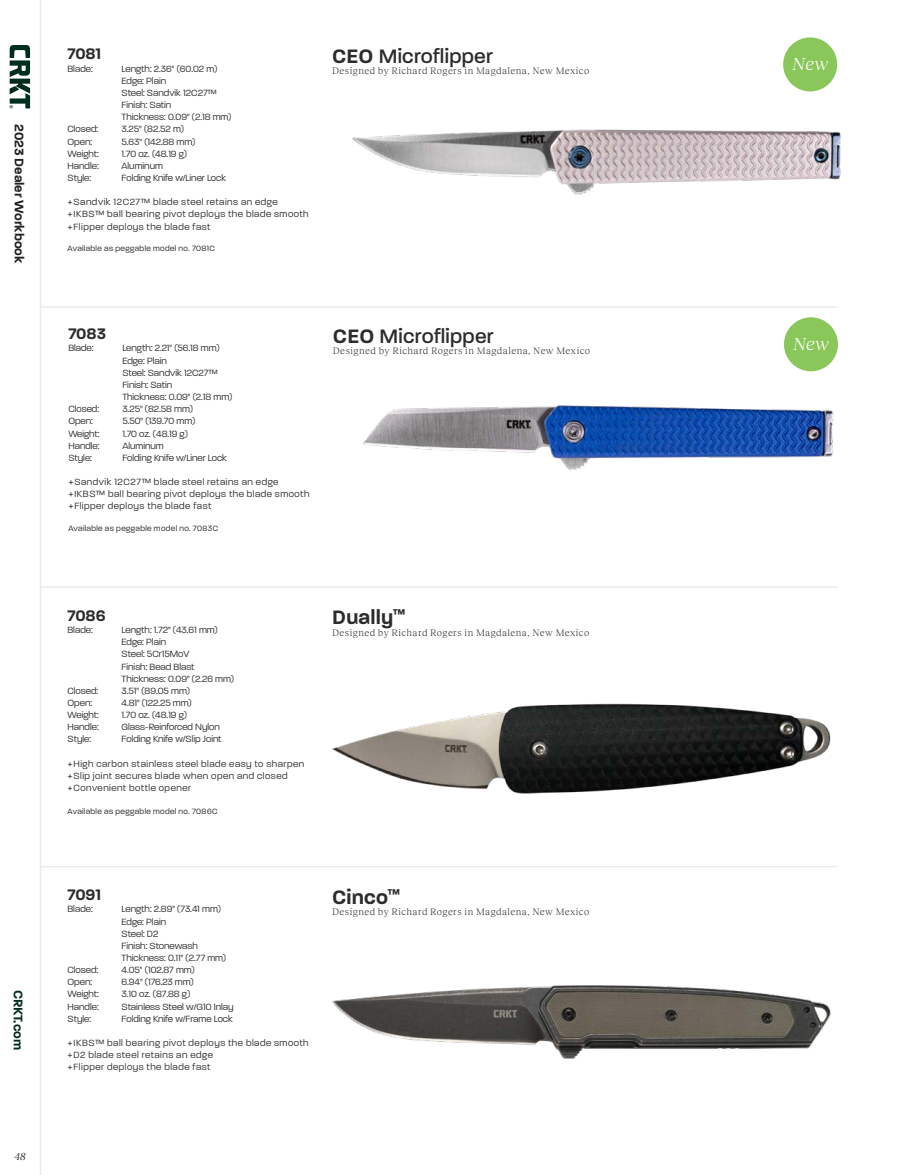
<style>
.page{position:relative;width:905px;height:1175px;background:#fff}
.page>*{position:absolute;margin:0;border:0;box-sizing:border-box;transform-origin:0 0}
.t1{font:500 21px "Paralucent";letter-spacing:.01em;color:#2c2c2b}
.t2{font:600 21px "Paralucent";letter-spacing:.01em;color:#2c2c2b}
.t3{font:italic 18px "Reckless Neue";letter-spacing:.015em;color:#fff}
.t4{font:600 16.5px "Paralucent";color:#2c2c2b}
.t5{font:600 13.5px "Paralucent";color:#242021}
.t6{font:600 13.5px "Paralucent";color:#002e1c}
.t7{font:italic 10.5px "Reckless Neue";color:#242021}
.t8{font:300 9.75px/12.1px "Paralucent";color:#2c2c2b}
.t9{font:300 9.75px/12.1px "Paralucent";letter-spacing:.05em;color:#2b2b2b}
.t10{font:300 9.75px/12.1px "Paralucent";letter-spacing:.05em;color:#2c2c2b}
.t11{font:300 9.75px "Reckless Neue";letter-spacing:.04em;color:#242021}
.t12{font:300 8.25px "Paralucent";letter-spacing:.045em;color:#242021}
.s1{font-family:"DIN Next LT Pro";font-weight:400}
.s2{font-weight:600}
</style>
<div class="page">
<hr style="left:41px;top:306px;width:796px;height:2px;background:#edebe6">
<hr style="left:41px;top:586px;width:796px;height:2px;background:#edebe6">
<hr style="left:41px;top:866px;width:796px;height:1px;background:#edebe6">
<hr style="left:40px;top:0;width:1px;height:1174px;background:#edebe6">
<svg style="left:10px;top:45px;width:20px;height:63px"></svg>
<img style="left:332px;top:703px;width:499px;height:91px">
<img style="left:332px;top:985px;width:499px;height:74px">
<img style="left:352px;top:129px;width:489px;height:66px">
<img style="left:363px;top:405px;width:471px;height:66px">
<div style="left:783px;top:37px;width:54px;height:54px;background:#89c75a;border-radius:50%"></div>
<div style="left:784px;top:317px;width:54px;height:54px;background:#89c75a;border-radius:50%"></div>
<h3 class="t5" style="left:27px;top:124px;width:141px;rotate:90deg">2023 Dealer Workbook</h3>
<h3 class="t6" style="left:26px;top:989px;width:61px;rotate:90deg">CRKT.com</h3>
<p class="t7" style="left:14px;top:1148px;width:13px">48</p>
<h3 class="t4" style="left:68px;top:44px;width:35px">7081</h3>
<p class="t8" style="left:68px;top:62px;width:27px">Blade:</p>
<p class="t8" style="left:121px;top:62px;width:111px">Length: 2.36" (60.02 m)<br>Edge: Plain<br>Steel: Sandvik 12C27™<br>Finish: Satin<br>Thickness: 0.09" (2.18 mm)</p>
<p class="t8" style="left:68px;top:123px;width:32px">Closed:</p>
<p class="t8" style="left:121px;top:123px;width:64px">3.25" (82.52 m)</p>
<p class="t8" style="left:68px;top:135px;width:26px">Open:</p>
<p class="t8" style="left:121px;top:135px;width:75px">5.63" (142.88 mm)</p>
<p class="t8" style="left:68px;top:147px;width:33px">Weight:</p>
<p class="t8" style="left:121px;top:147px;width:67px">1.70 oz. (48.19 g)</p>
<p class="t8" style="left:68px;top:160px;width:33px">Handle:</p>
<p class="t8" style="left:122px;top:160px;width:43px">Aluminum</p>
<p class="t8" style="left:68px;top:172px;width:25px">Style:</p>
<p class="t8" style="left:121px;top:172px;width:106px">Folding Knife w/Liner Lock</p>
<p class="t9" style="left:68px;top:196px;width:242px"><span class="s1">+</span>Sandvik 12C27™ blade steel retains an edge <span class="s1">+</span>IKBS™ ball bearing pivot deploys the blade smooth <span class="s1">+</span>Flipper deploys the blade fast</p>
<p class="t12" style="left:68px;top:243px;width:149px">Available as peggable model no. 7081C</p>
<h1 class="t1" style="left:332px;top:43px;width:162px"><span class="s2">CEO</span> Microflipper</h1>
<p class="t11" style="left:332px;top:64px;width:259px">Designed by Richard Rogers in Magdalena, New Mexico</p>
<h3 class="t4" style="left:68px;top:324px;width:39px">7083</h3>
<p class="t8" style="left:68px;top:342px;width:27px">Blade:</p>
<p class="t8" style="left:122px;top:342px;width:111px">Length: 2.21" (56.18 mm)<br>Edge: Plain<br>Steel: Sandvik 12C27™<br>Finish: Satin<br>Thickness: 0.09" (2.18 mm)</p>
<p class="t8" style="left:68px;top:403px;width:32px">Closed:</p>
<p class="t8" style="left:122px;top:403px;width:72px">3.25" (82.58 mm)</p>
<p class="t8" style="left:68px;top:415px;width:26px">Open:</p>
<p class="t8" style="left:122px;top:415px;width:74px">5.50" (139.70 mm)</p>
<p class="t8" style="left:68px;top:427px;width:33px">Weight:</p>
<p class="t8" style="left:122px;top:427px;width:67px">1.70 oz. (48.19 g)</p>
<p class="t8" style="left:68px;top:439px;width:33px">Handle:</p>
<p class="t8" style="left:122px;top:439px;width:43px">Aluminum</p>
<p class="t8" style="left:68px;top:451px;width:25px">Style:</p>
<p class="t8" style="left:122px;top:451px;width:106px">Folding Knife w/Liner Lock</p>
<p class="t9" style="left:68px;top:476px;width:242px"><span class="s1">+</span>Sandvik 12C27™ blade steel retains an edge <span class="s1">+</span>IKBS™ ball bearing pivot deploys the blade smooth <span class="s1">+</span>Flipper deploys the blade fast</p>
<p class="t12" style="left:68px;top:523px;width:151px">Available as peggable model no. 7083C</p>
<h1 class="t1" style="left:333px;top:323px;width:162px"><span class="s2">CEO</span> Microflipper</h1>
<p class="t11" style="left:333px;top:344px;width:259px">Designed by Richard Rogers in Magdalena, New Mexico</p>
<h3 class="t4" style="left:68px;top:605px;width:40px">7086</h3>
<p class="t8" style="left:68px;top:624px;width:27px">Blade:</p>
<p class="t8" style="left:121px;top:624px;width:114px">Length: 1.72" (43.61 mm)<br>Edge: Plain<br>Steel: 5Cr15MoV<br>Finish: Bead Blast<br>Thickness: 0.09" (2.26 mm)</p>
<p class="t8" style="left:68px;top:684px;width:32px">Closed:</p>
<p class="t8" style="left:121px;top:684px;width:70px">3.51" (89.05 mm)</p>
<p class="t8" style="left:68px;top:696px;width:26px">Open:</p>
<p class="t8" style="left:121px;top:696px;width:72px">4.81" (122.25 mm)</p>
<p class="t8" style="left:68px;top:709px;width:33px">Weight:</p>
<p class="t8" style="left:121px;top:709px;width:67px">1.70 oz. (48.19 g)</p>
<p class="t8" style="left:68px;top:721px;width:33px">Handle:</p>
<p class="t8" style="left:121px;top:721px;width:100px">Glass-Reinforced Nylon</p>
<p class="t8" style="left:68px;top:733px;width:25px">Style:</p>
<p class="t8" style="left:121px;top:733px;width:101px">Folding Knife w/Slip Joint</p>
<p class="t10" style="left:68px;top:757px;width:238px"><span class="s1">+</span>High carbon stainless steel blade easy to sharpen <span class="s1">+</span>Slip joint secures blade when open and closed <span class="s1">+</span>Convenient bottle opener</p>
<p class="t12" style="left:68px;top:806px;width:152px">Available as peggable model no. 7086C</p>
<h1 class="t2" style="left:332px;top:605px;width:75px">Dually<sup>™</sup></h1>
<p class="t11" style="left:332px;top:625px;width:259px">Designed by Richard Rogers in Magdalena, New Mexico</p>
<h3 class="t4" style="left:68px;top:885px;width:35px">7091</h3>
<p class="t8" style="left:68px;top:903px;width:27px">Blade:</p>
<p class="t8" style="left:121px;top:903px;width:106px">Length: 2.89" (73.41 mm)<br>Edge: Plain<br>Steel: D2<br>Finish: Stonewash<br>Thickness: 0.11" (2.77 mm)</p>
<p class="t8" style="left:68px;top:963px;width:32px">Closed:</p>
<p class="t8" style="left:121px;top:963px;width:75px">4.05" (102.87 mm)</p>
<p class="t8" style="left:68px;top:976px;width:26px">Open:</p>
<p class="t8" style="left:121px;top:976px;width:74px">6.94" (176.23 mm)</p>
<p class="t8" style="left:68px;top:988px;width:33px">Weight:</p>
<p class="t8" style="left:121px;top:988px;width:70px">3.10 oz. (87.88 g)</p>
<p class="t8" style="left:68px;top:1000px;width:33px">Handle:</p>
<p class="t8" style="left:121px;top:1000px;width:113px">Stainless Steel w/G10 Inlay</p>
<p class="t8" style="left:68px;top:1012px;width:25px">Style:</p>
<p class="t8" style="left:121px;top:1012px;width:113px">Folding Knife w/Frame Lock</p>
<p class="t10" style="left:68px;top:1036px;width:242px"><span class="s1">+</span>IKBS™ ball bearing pivot deploys the blade smooth <span class="s1">+</span>D2 blade steel retains an edge<br><span class="s1">+</span>Flipper deploys the blade fast</p>
<h1 class="t2" style="left:332px;top:884px;width:69px">Cinco<sup>™</sup></h1>
<p class="t11" style="left:332px;top:905px;width:259px">Designed by Richard Rogers in Magdalena, New Mexico</p>
<h2 class="t3" style="left:792px;top:51px;width:37px">New</h2>
<h2 class="t3" style="left:793px;top:331px;width:37px">New</h2>
</div>
